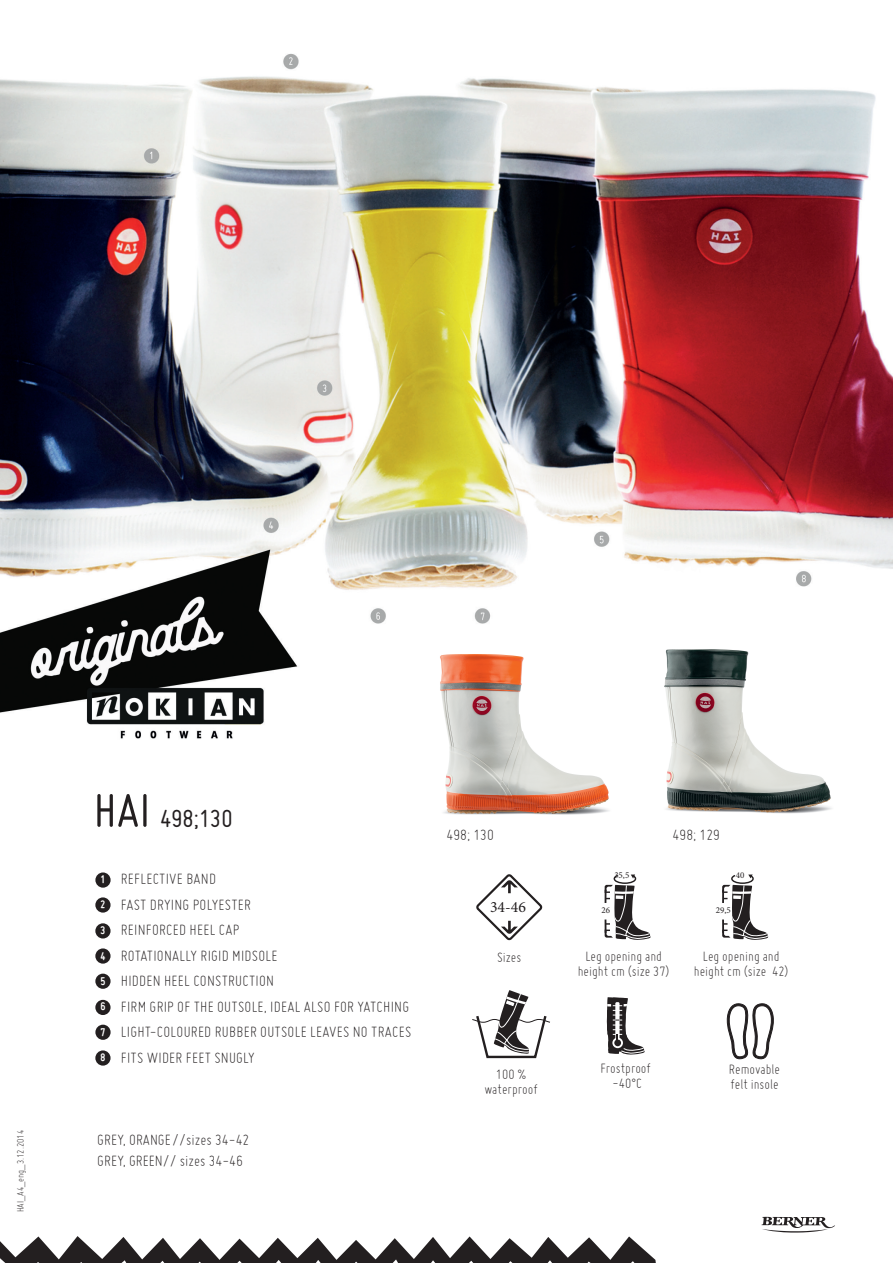
<style>
.page{position:relative;width:893px;height:1263px;background:#fff}
.page>*{position:absolute;margin:0;border:0;box-sizing:border-box;transform-origin:0 0}
.t1{font:27px "Miso";color:#231f20}
.t2{font:300 16.5px/25.5px "Miso";letter-spacing:.015em;color:#231f20}
.t3{font:15.75px "Minion Pro";color:#231f20}
.t4{font:300 15px/15px "Miso";color:#231f20;text-align:center}
.t5{font:300 10.5px "Miso";color:#231f20}
.t6{font:9px "Minion Pro";color:#231f20}
.s1{font-size:51px}
.s2{font-weight:700;font-size:12px;color:#fff}
.s3{font-weight:700;font-size:11.7px;color:#fff}
</style>
<div class="page">
<svg style="left:605px;top:874px;width:46px;height:66px"></svg>
<svg style="left:476px;top:874px;width:67px;height:67px"></svg>
<svg style="left:472px;top:990px;width:78px;height:69px"></svg>
<svg style="left:607px;top:997px;width:38px;height:57px"></svg>
<div style="left:95px;top:872px;width:16px;height:16px;background:#231f20;border-radius:50%"></div>
<div style="left:95px;top:897px;width:16px;height:15px;background:#231f20;border-radius:50%"></div>
<div style="left:95px;top:923px;width:16px;height:15px;background:#231f20;border-radius:50%"></div>
<div style="left:95px;top:948px;width:16px;height:16px;background:#231f20;border-radius:50%"></div>
<div style="left:95px;top:974px;width:16px;height:15px;background:#231f20;border-radius:50%"></div>
<div style="left:95px;top:1000px;width:16px;height:15px;background:#231f20;border-radius:50%"></div>
<div style="left:95px;top:1025px;width:16px;height:15px;background:#231f20;border-radius:50%"></div>
<div style="left:95px;top:1050px;width:16px;height:15px;background:#231f20;border-radius:50%"></div>
<svg style="left:726px;top:1003px;width:48px;height:56px"></svg>
<svg style="left:762px;top:1217px;width:73px;height:15px"></svg>
<img style="left:0;top:53px;width:893px;height:686px">
<svg style="left:722px;top:874px;width:46px;height:66px"></svg>
<svg style="left:0;top:1236px;width:656px;height:27px"></svg>
<img style="left:420px;top:635px;width:213px;height:180px">
<img style="left:643px;top:632px;width:213px;height:182px">
<h1 class="t1" style="left:94px;top:803px;width:140px"><span class="s1">HAI</span> 498;130</h1>
<p class="t2" style="left:100px;top:866px;width:312px"><span class="s2">1</span> REFLECTIVE BAND<br><span class="s3">2</span> FAST DRYING POLYESTER<br><span class="s2">3</span> REINFORCED HEEL CAP<br><span class="s2">4</span> ROTATIONALLY RIGID MIDSOLE<br><span class="s2">5</span> HIDDEN HEEL CONSTRUCTION<br><span class="s2">6</span> FIRM GRIP OF THE OUTSOLE, IDEAL ALSO FOR YATCHING<br><span class="s2">7</span> LIGHT-COLOURED RUBBER OUTSOLE LEAVES NO TRACES<br><span class="s3">8</span> FITS WIDER FEET SNUGLY</p>
<p class="t5" style="left:14px;top:1212px;width:84px;rotate:-90deg">HAI_A4_eng_3.12.2014</p>
<p class="t2" style="left:97px;top:1129px;width:154px;line-height:21px">GREY, ORANGE // sizes 34-42<br>GREY, GREEN// sizes 34-46</p>
<p class="t2" style="left:446px;top:821px;width:49px">498; 130</p>
<p class="t2" style="left:673px;top:821px;width:49px">498; 129</p>
<p class="t6" style="left:614px;top:869px;width:17px">35,5</p>
<p class="t6" style="left:736px;top:869px;width:10px">40</p>
<p class="t3" style="left:490px;top:896px;width:37px">34-46</p>
<p class="t4" style="left:497px;top:949px;width:26px">Sizes</p>
<p class="t6" style="left:601px;top:904px;width:10px">26</p>
<p class="t4" style="left:578px;top:948px;width:93px">Leg opening and height cm (size 37)</p>
<p class="t6" style="left:716px;top:904px;width:17px">29,5</p>
<p class="t4" style="left:694px;top:948px;width:96px">Leg opening and height cm (size 42)</p>
<p class="t4" style="left:484px;top:1066px;width:55px">100 % waterproof</p>
<p class="t4" style="left:601px;top:1061px;width:52px">Frostproof -40°C</p>
<p class="t4" style="left:729px;top:1062px;width:53px;text-align:left">Removable felt insole</p>
</div>
